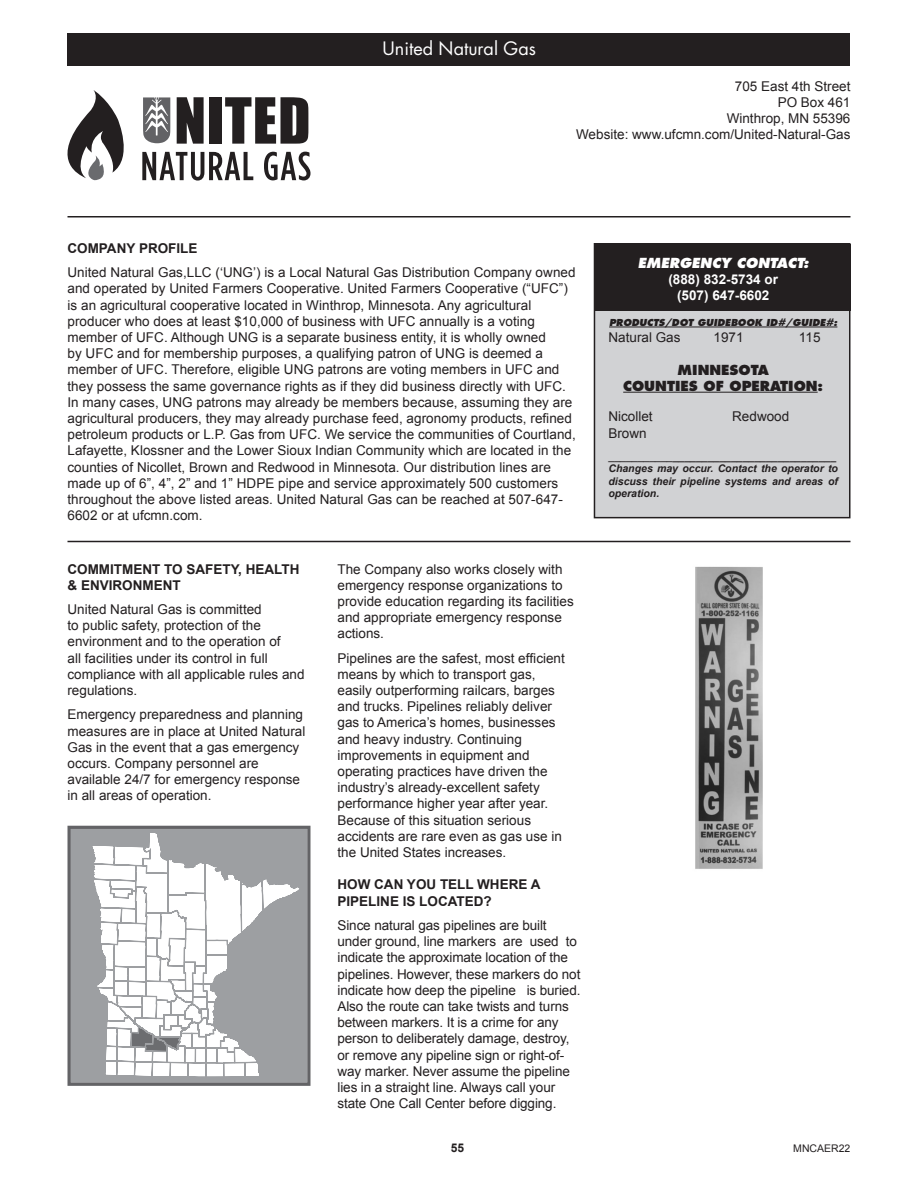
<style>
.page{position:relative;width:918px;height:1188px;background:#fff}
.page>*{position:absolute;margin:0;border:0;box-sizing:border-box;transform-origin:0 0}
.t1{font:18px "Futura";color:#fff}
.t2{font:13.5px/16.2px "Arial";color:#231f20}
.t3{font:700 13.5px/16.2px "Arial";color:#231f20}
.t4{font:800 13.5px "Futura";color:#231f20}
.t5{font:700 13.5px "Arial";color:#fff}
.t6{font:italic 800 13.5px "Futura";color:#fff}
.t7{font:700 12px "Arial";color:#231f20}
.t8{font:italic 700 10.5px/12.6px "Arial";color:#231f20;text-align:justify}
.t9{font:10.5px "Arial";color:#231f20}
.t10{font:italic 800 9.3px "Futura";color:#231f20}
.s1{font-weight:400;font-style:normal}
</style>
<div class="page">
<hr style="left:68px;top:216px;width:782px;height:2px;background:#231f20">
<div style="left:68px;top:34px;width:782px;height:32px;background:#231f20"></div>
<div style="left:594px;top:244px;width:256px;height:274px;background:#d1d2d4"></div>
<div style="left:594px;top:243px;width:256px;height:275px;border:2px solid #231f20"></div>
<div style="left:594px;top:244px;width:256px;height:66px;background:#231f20"></div>
<hr style="left:609px;top:327px;width:228px;height:1px;background:#231f20">
<hr style="left:623px;top:392px;width:195px;height:1px;background:#231f20">
<svg style="left:68px;top:90px;width:56px;height:91px"></svg>
<svg style="left:177px;top:97px;width:27px;height:47px"></svg>
<div style="left:209px;top:97px;width:12px;height:47px;background:#231f20"></div>
<svg style="left:225px;top:97px;width:83px;height:47px"></svg>
<svg style="left:142px;top:152px;width:111px;height:29px"></svg>
<svg style="left:264px;top:152px;width:46px;height:28px"></svg>
<svg style="left:143px;top:97px;width:27px;height:46px"></svg>
<hr style="left:68px;top:541px;width:782px;height:1px;background:#231f20">
<svg style="left:68px;top:826px;width:242px;height:260px;background:#909194"></svg>
<svg style="left:89px;top:826px;width:218px;height:260px"></svg>
<img style="left:695px;top:566px;width:68px;height:303px">
<p class="t1" style="left:383px;top:37px;width:155px">United Natural Gas</p>
<p class="t2" style="left:735px;top:78px;width:117px">705 East 4th Street</p>
<p class="t2" style="left:778px;top:94px;width:74px">PO Box 461</p>
<p class="t2" style="left:727px;top:111px;width:125px">Winthrop, MN 55396</p>
<p class="t2" style="left:576px;top:127px;width:276px">Website: www.ufcmn.com/United-Natural-Gas</p>
<p class="t3" style="left:68px;top:240px;width:132px">COMPANY PROFILE</p>
<p class="t2" style="left:68px;top:264px;width:510px">United Natural Gas,LLC (‘UNG’) is a Local Natural Gas Distribution Company owned and operated by United Farmers Cooperative. United Farmers Cooperative (“UFC”) is an agricultural cooperative located in Winthrop, Minnesota. Any agricultural producer who does at least $10,000 of business with UFC annually is a voting member of UFC. Although UNG is a separate business entity, it is wholly owned<br>by UFC and for membership purposes, a qualifying patron of UNG is deemed a member of UFC. Therefore, eligible UNG patrons are voting members in UFC and they possess the same governance rights as if they did business directly with UFC.<br>In many cases, UNG patrons may already be members because, assuming they are agricultural producers, they may already purchase feed, agronomy products, refined petroleum products or L.P. Gas from UFC. We service the communities of Courtland, Lafayette, Klossner and the Lower Sioux Indian Community which are located in the counties of Nicollet, Brown and Redwood in Minnesota. Our distribution lines are made up of 6”, 4”, 2” and 1” HDPE pipe and service approximately 500 customers throughout the above listed areas. United Natural Gas can be reached at 507-647- 6602 or at ufcmn.com.</p>
<p class="t3" style="left:68px;top:561px;width:233px">COMMITMENT TO SAFETY, HEALTH &amp; ENVIRONMENT</p>
<p class="t2" style="left:68px;top:601px;width:239px">United Natural Gas is committed<br>to public safety, protection of the environment and to the operation of<br>all facilities under its control in full compliance with all applicable rules and regulations.</p>
<p class="t2" style="left:68px;top:707px;width:239px">Emergency preparedness and planning measures are in place at United Natural Gas in the event that a gas emergency occurs. Company personnel are available 24/7 for emergency response in all areas of operation.</p>
<p class="t2" style="left:338px;top:561px;width:238px">The Company also works closely with emergency response organizations to provide education regarding its facilities and appropriate emergency response actions.</p>
<p class="t2" style="left:338px;top:650px;width:229px">Pipelines are the safest, most efficient means by which to transport gas, easily outperforming railcars, barges and trucks. Pipelines reliably deliver gas to America’s homes, businesses and heavy industry. Continuing improvements in equipment and operating practices have driven the industry’s already-excellent safety performance higher year after year.<br>Because of this situation serious accidents are rare even as gas use in the United States increases.</p>
<p class="t3" style="left:338px;top:877px;width:204px">HOW CAN YOU TELL WHERE A<br>PIPELINE IS LOCATED?</p>
<p class="t2" style="left:338px;top:917px;width:244px">Since natural gas pipelines are built under ground, line markers are used to indicate the approximate location of the pipelines. However, these markers do not indicate how deep the pipeline is buried.<br>Also the route can take twists and turns between markers. It is a crime for any person to deliberately damage, destroy, or remove any pipeline sign or right-of&shy;way marker. Never assume the pipeline lies in a straight line. Always call your state One Call Center before digging.</p>
<p class="t6" style="left:638px;top:254px;width:172px">EMERGENCY CONTACT:</p>
<p class="t5" style="left:668px;top:271px;width:111px">(888) 832-5734 or</p>
<p class="t5" style="left:677px;top:287px;width:94px">(507) 647-6602</p>
<p class="t10" style="left:609px;top:317px;width:230px">PRODUCTS/DOT GUIDEBOOK ID#/GUIDE#:</p>
<p class="t2" style="left:608px;top:330px;width:74px">Natural Gas</p>
<p class="t2" style="left:714px;top:330px;width:32px">1971</p>
<p class="t2" style="left:799px;top:330px;width:23px">115</p>
<p class="t4" style="left:678px;top:361px;width:93px">MINNESOTA</p>
<p class="t4" style="left:623px;top:377px;width:202px">COUNTIES OF OPERATION:</p>
<p class="t2" style="left:608px;top:409px;width:46px">Nicollet</p>
<p class="t2" style="left:608px;top:425px;width:40px">Brown</p>
<p class="t2" style="left:732px;top:409px;width:59px">Redwood</p>
<p class="t8" style="left:608px;top:450px;width:229px"><span class="s1">___________</span>____________________________</p>
<p class="t8" style="left:608px;top:462px;width:231px">Changes may occur. Contact the operator to discuss their pipeline systems and areas of operation.</p>
<p class="t7" style="left:451px;top:1140px;width:15px">55</p>
<p class="t9" style="left:793px;top:1141px;width:59px">MNCAER22</p>
</div>
